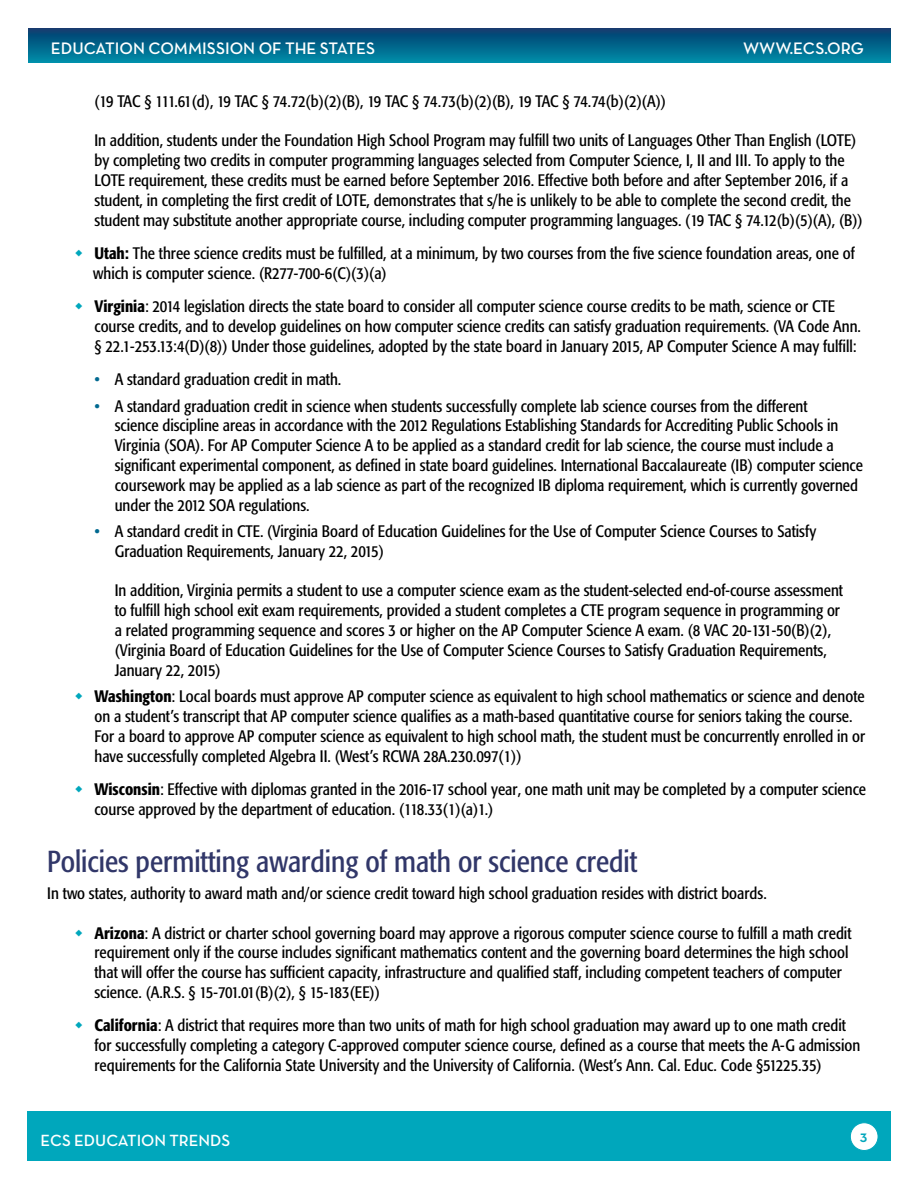
<style>
.page{position:relative;width:918px;height:1188px;background:#fff}
.page>*{position:absolute;margin:0;border:0;box-sizing:border-box;transform-origin:0 0}
.t1{font:condensed 30px "Formata";color:#313769}
.t2{font:16.95px "Neutra Text TF Demi SC Alt";color:#fff}
.t3{font:condensed 16.5px/19.8px "Formata";color:#000}
.t4{font:condensed 16.5px "Formata";letter-spacing:-.06em;color:#000}
.t5{font:16.5px "Neutra Text TF Demi SC Alt";color:#fff}
.t6{font:16.5px "Neutra Text TF Demi SC Alt";color:#00a7bc}
.s1{font-weight:500}
.s2{color:#006990}
</style>
<div class="page">
<div style="left:27px;top:1112px;width:864px;height:49px;background:#00a7bc"></div>
<div style="left:850px;top:1123px;width:28px;height:27px;background:#fff;border-radius:50%"></div>
<div style="left:850px;top:1122px;width:28px;height:29px;border:1px solid #00a7bc;border-radius:50%"></div>
<div style="left:28px;top:29px;width:863px;height:34px;background:linear-gradient(to bottom,#053d6e,#008ca8)"></div>
<p class="t2" style="left:51px;top:38px;width:326px">EDUCATION COMMISSION OF THE STATES</p>
<p class="t2" style="left:743px;top:38px;width:122px">WWW.ECS.ORG</p>
<p class="t4" style="left:94px;top:91px;width:573px">(19 TAC § 111.61(d), 19 TAC § 74.72(b)(2)(B), 19 TAC § 74.73(b)(2)(B), 19 TAC § 74.74(b)(2)(A))</p>
<p class="t3" style="left:94px;top:131px;width:770px">In addition, students under the Foundation High School Program may fulfill two units of Languages Other Than English (LOTE) by completing two credits in computer programming languages selected from Computer Science, I, II and III. To apply to the LOTE requirement, these credits must be earned before September 2016. Effective both before and after September 2016, if a student, in completing the first credit of LOTE, demonstrates that s/he is unlikely to be able to complete the second credit, the student may substitute another appropriate course, including computer programming languages. (19 TAC § 74.12(b)(5)(A), (B))</p>
<p class="t3" style="left:93px;top:243px;width:763px"><span class="s1">Utah:</span> The three science credits must be fulfilled, at a minimum, by two courses from the five science foundation areas, one of which is computer science. (R277-700-6(C)(3)(a)</p>
<p class="t3" style="left:94px;top:296px;width:768px"><span class="s1">Virginia</span>: 2014 legislation directs the state board to consider all computer science course credits to be math, science or CTE course credits, and to develop guidelines on how computer science credits can satisfy graduation requirements. (VA Code Ann. § 22.1-253.13:4(D)(8)) Under those guidelines, adopted by the state board in January 2015, AP Computer Science A may fulfill:</p>
<p class="t3" style="left:94px;top:369px;width:248px"><span class="s2">•</span> A standard graduation credit in math.</p>
<p class="t3" style="left:115px;top:396px;width:750px;text-indent:-20px"><span class="s2">•</span> A standard graduation credit in science when students successfully complete lab science courses from the different<br>science discipline areas in accordance with the 2012 Regulations Establishing Standards for Accrediting Public Schools in Virginia (SOA). For AP Computer Science A to be applied as a standard credit for lab science, the course must include a significant experimental component, as defined in state board guidelines. International Baccalaureate (IB) computer science coursework may be applied as a lab science as part of the recognized IB diploma requirement, which is currently governed under the 2012 SOA regulations.</p>
<p class="t3" style="left:115px;top:521px;width:703px;text-indent:-20px"><span class="s2">•</span> A standard credit in CTE. (Virginia Board of Education Guidelines for the Use of Computer Science Courses to Satisfy<br>Graduation Requirements, January 22, 2015)</p>
<p class="t3" style="left:115px;top:581px;width:730px">In addition, Virginia permits a student to use a computer science exam as the student-selected end-of-course assessment to fulfill high school exit exam requirements, provided a student completes a CTE program sequence in programming or a related programming sequence and scores 3 or higher on the AP Computer Science A exam. (8 VAC 20-131-50(B)(2), (Virginia Board of Education Guidelines for the Use of Computer Science Courses to Satisfy Graduation Requirements, January 22, 2015)</p>
<p class="t3" style="left:94px;top:687px;width:772px"><span class="s1">Washington</span>: Local boards must approve AP computer science as equivalent to high school mathematics or science and denote on a student’s transcript that AP computer science qualifies as a math-based quantitative course for seniors taking the course.<br>For a board to approve AP computer science as equivalent to high school math, the student must be concurrently enrolled in or have successfully completed Algebra II. (West’s RCWA 28A.230.097(1))</p>
<p class="t3" style="left:94px;top:779px;width:773px"><span class="s1">Wisconsin</span>: Effective with diplomas granted in the 2016-17 school year, one math unit may be completed by a computer science course approved by the department of education. (118.33(1)(a)1.)</p>
<h1 class="t1" style="left:47px;top:844px;width:592px">Policies permitting awarding of math or science credit</h1>
<p class="t3" style="left:47px;top:883px;width:721px">In two states, authority to award math and/or science credit toward high school graduation resides with district boards.</p>
<p class="t3" style="left:94px;top:923px;width:759px"><span class="s1">Arizona</span>: A district or charter school governing board may approve a rigorous computer science course to fulfill a math credit requirement only if the course includes significant mathematics content and the governing board determines the high school that will offer the course has sufficient capacity, infrastructure and qualified staff, including competent teachers of computer science. (A.R.S. § 15-701.01(B)(2), § 15-183(EE))</p>
<p class="t3" style="left:94px;top:1016px;width:767px"><span class="s1">California</span>: A district that requires more than two units of math for high school graduation may award up to one math credit for successfully completing a category C-approved computer science course, defined as a course that meets the A-G admission requirements for the California State University and the University of California. (West’s Ann. Cal. Educ. Code §51225.35)</p>
<p class="t5" style="left:40px;top:1131px;width:191px">ECS EDUCATION TRENDS</p>
<p class="t6" style="left:859px;top:1127px;width:10px">3</p>
</div>
